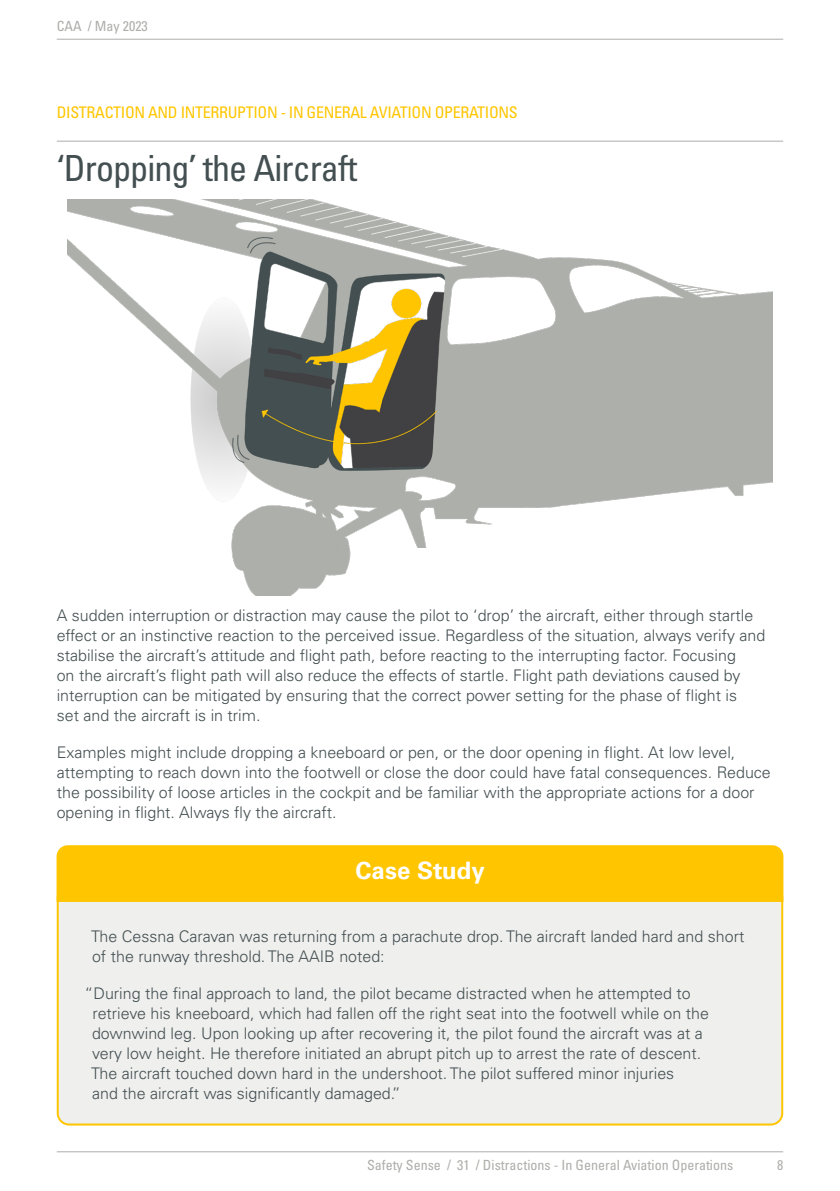
<style>
.page{position:relative;width:840px;height:1191px;background:#fff}
.page>*{position:absolute;margin:0;border:0;box-sizing:border-box;transform-origin:0 0}
.Heading_2{font:condensed 36px "Univers LT Pro";letter-spacing:-.025em;color:#444f51}
.t1{font:700 24px "Univers LT Pro 65";color:#fff}
.t2{font:300 16px/20px "Univers LT Pro 45";color:#444f51}
.Breadcrumb{font:condensed 16px "Univers LT Pro";letter-spacing:-.02em;color:#ffc600}
.Foilios{font:condensed 14px "Univers LT Pro";color:#adafaa}
</style>
<div class="page">
<div style="left:56px;top:902px;width:727px;height:224px;background:#efefee"></div>
<div style="left:56px;top:845px;width:727px;height:57px;background:#ffc600"></div>
<img style="left:68px;top:200px;width:703px;height:395px">
<hr style="left:57px;top:141px;width:725px;height:1px;background:#adafaa">
<hr style="left:57px;top:1151px;width:725px;height:1px;background:#adafaa">
<hr style="left:57px;top:39px;width:725px;height:1px;background:#adafaa">
<p class="Foilios" style="left:57px;top:17px;width:92px">CAA / May 2023</p>
<p class="Breadcrumb" style="left:57px;top:102px;width:462px">DISTRACTION AND INTERRUPTION - IN GENERAL AVIATION OPERATIONS</p>
<p class="Heading_2" style="left:57px;top:146px;width:302px">‘Dropping’ the Aircraft</p>
<p class="t2" style="left:57px;top:605px;width:709px">A sudden interruption or distraction may cause the pilot to ‘drop’ the aircraft, either through startle effect or an instinctive reaction to the perceived issue. Regardless of the situation, always verify and stabilise the aircraft’s attitude and flight path, before reacting to the interrupting factor. Focusing<br>on the aircraft’s flight path will also reduce the effects of startle. Flight path deviations caused by interruption can be mitigated by ensuring that the correct power setting for the phase of flight is<br>set and the aircraft is in trim.</p>
<p class="t2" style="left:57px;top:742px;width:715px">Examples might include dropping a kneeboard or pen, or the door opening in flight. At low level, attempting to reach down into the footwell or close the door could have fatal consequences. Reduce the possibility of loose articles in the cockpit and be familiar with the appropriate actions for a door opening in flight. Always fly the aircraft.</p>
<p class="t1" style="left:355px;top:854px;width:131px">Case Study</p>
<p class="t2" style="left:91px;top:926px;width:654px">The Cessna Caravan was returning from a parachute drop. The aircraft landed hard and short of the runway threshold. The AAIB noted:</p>
<p class="t2" style="left:91px;top:983px;width:619px;text-indent:-6px">“During the final approach to land, the pilot became distracted when he attempted to retrieve his kneeboard, which had fallen off the right seat into the footwell while on the downwind leg. Upon looking up after recovering it, the pilot found the aircraft was at a very low height. He therefore initiated an abrupt pitch up to arrest the rate of descent.<br>The aircraft touched down hard in the undershoot. The pilot suffered minor injuries<br>and the aircraft was significantly damaged.”</p>
<p class="Foilios" style="left:367px;top:1156px;width:367px">Safety Sense / 31 / Distractions - In General Aviation Operations</p>
<p class="Foilios" style="left:776px;top:1156px;width:8px">8</p>
</div>
